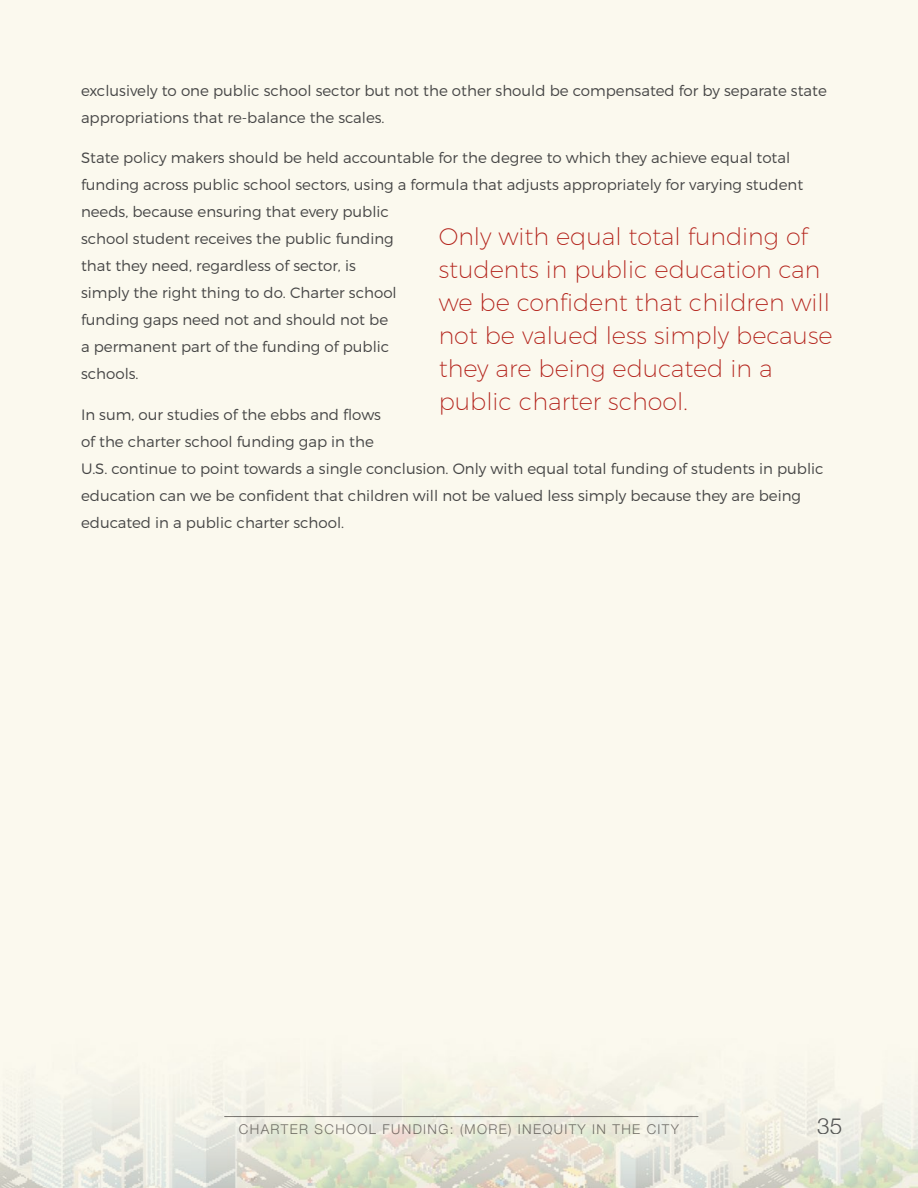
<style>
.page{position:relative;width:918px;height:1188px;background:#fbf9ee}
.page>*{position:absolute;margin:0;border:0;box-sizing:border-box;transform-origin:0 0}
.t1{font:200 24px/33px "Montserrat";color:#b6231c}
.t2{font:300 22.5px "Helvetica Neue";color:#58595b}
.t3{font:300 15px/27px "Montserrat";color:#454545}
.t4{font:300 13.5px "Helvetica Neue";letter-spacing:.1em;color:#7d7a79}
</style>
<div class="page">
<img style="left:0;top:1075px;width:918px;height:113px">
<hr style="left:224px;top:1116px;width:474px;height:1px;background:#7d7a79">
<p class="t3" style="left:81px;top:76px;width:747px">exclusively to one public school sector but not the other should be compensated for by separate state appropriations that re-balance the scales.</p>
<p class="t3" style="left:81px;top:144px;width:724px">State policy makers should be held accountable for the degree to which they achieve equal total funding across public school sectors, using a formula that adjusts appropriately for varying student needs, because ensuring that every public<br>school student receives the public funding<br>that they need, regardless of sector, is<br>simply the right thing to do. Charter school<br>funding gaps need not and should not be<br>a permanent part of the funding of public<br>schools.</p>
<p class="t3" style="left:81px;top:400px;width:744px">In sum, our studies of the ebbs and flows<br>of the charter school funding gap in the<br>U.S. continue to point towards a single conclusion. Only with equal total funding of students in public education can we be confident that children will not be valued less simply because they are being educated in a public charter school.</p>
<h1 class="t1" style="left:439px;top:219px;width:395px">Only with equal total funding of students in public education can we be confident that children will not be valued less simply because they are being educated in a public charter school.</h1>
<p class="t4" style="left:239px;top:1118px;width:442px">CHARTER SCHOOL FUNDING: (MORE) INEQUITY IN THE CITY</p>
<h2 class="t2" style="left:817px;top:1107px;width:27px">35</h2>
</div>
